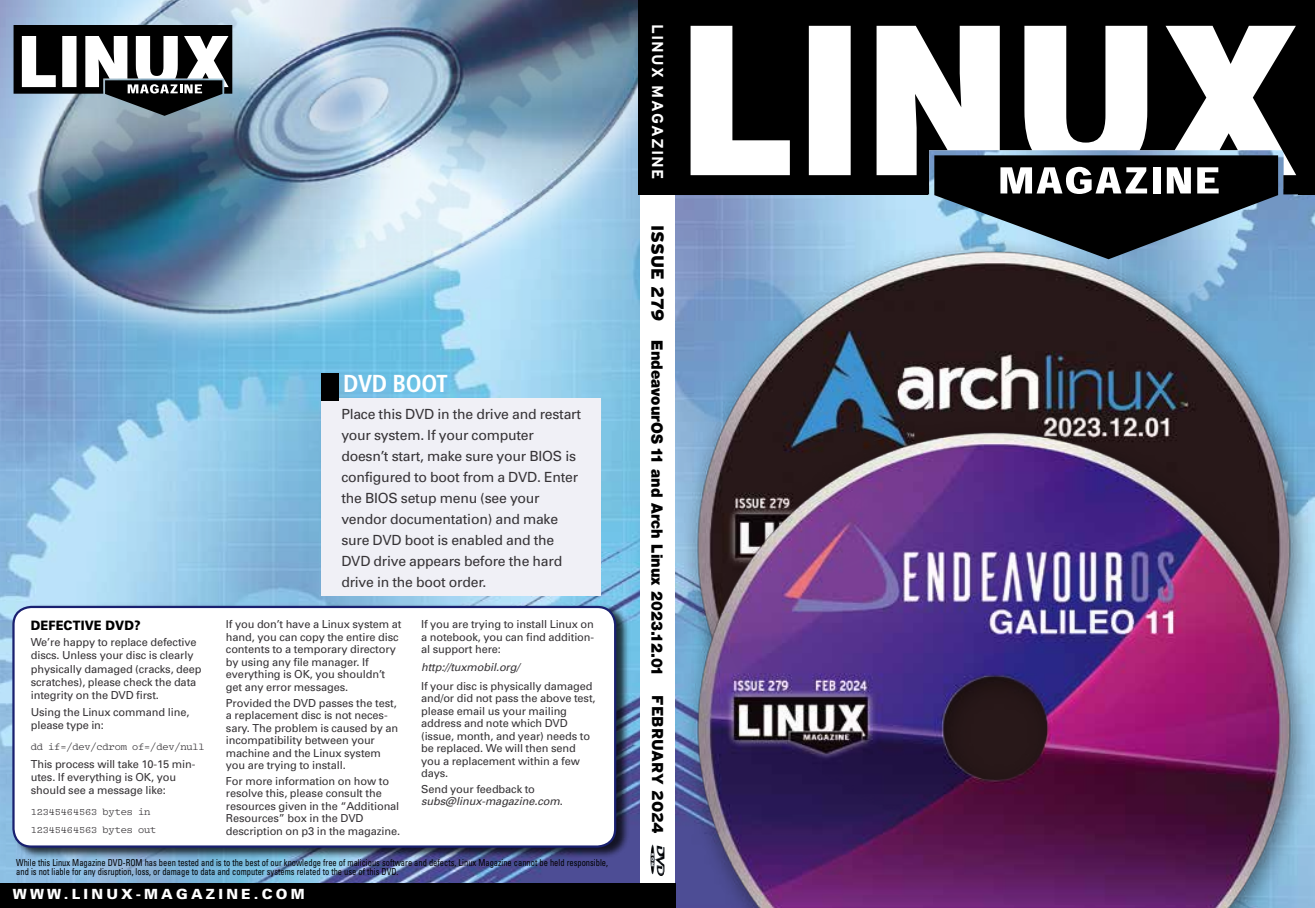
<style>
.page{position:relative;width:1315px;height:908px;background:#fff}
.page>*{position:absolute;margin:0;border:0;box-sizing:border-box;transform-origin:0 0}
.t1{font:700 condensed 24.5px "Frutiger";letter-spacing:-.01em;color:#fff}
.t2{font:900 15.75px "Helvetica Neue";color:#000;scale:.94 1}
.t3{font:700 15.75px "Interstate";letter-spacing:.08em;color:#fff}
.t4{font:900 15.75px "Interstate";letter-spacing:-.015em;color:#000}
.t5{font:14px/21px "Univers";letter-spacing:-.015em;color:#373437}
.t6{font:900 14px "Univers";letter-spacing:.23em;color:#fff}
.t7{font:900 12.95px "Univers";letter-spacing:.01em;color:#000;scale:.9 1}
.t8{font:11.03px/12.6px "Univers";letter-spacing:-.01em;color:#373437}
.t9{font:italic 11.03px/12.4px "Univers";letter-spacing:-.01em;color:#373437}
.t10{font:condensed 9.62px/8.8px "Univers";color:#000;scale:.88 1}
.t11{font:8.75px/18.2px "Fantabular MVB";letter-spacing:-.01em;color:#373437}
.s1{font-style:normal}
.s2{font-family:"Interstate";font-size:17.5px}
</style>
<div class="page">
<img style="left:0;top:354px;width:639px;height:529px">
<img style="left:0;top:0;width:676px;height:354px">
<img style="left:650px;top:844px;width:14px;height:32px">
<div style="left:0;top:883px;width:676px;height:25px;background:#000"></div>
<div style="left:13px;top:604px;width:617px;height:255px;background:#000;opacity:.75"></div>
<div style="left:13px;top:607px;width:602px;height:239px;background:#fff;border-radius:18px"></div>
<div style="left:12px;top:606px;width:604px;height:242px;border:2px solid #192070;border-radius:18px"></div>
<div style="left:1298px;top:0;width:17px;height:194px;background:#000"></div>
<div style="left:321px;top:398px;width:280px;height:197px;background:#f0f0f6"></div>
<div style="left:321px;top:373px;width:17px;height:28px;background:#000"></div>
<svg style="left:14px;top:26px;width:218px;height:90px"></svg>
<div style="left:639px;top:0;width:289px;height:194px;background:#000"></div>
<svg style="left:690px;top:0;width:608px;height:171px;fill:#000"></svg>
<svg style="left:934px;top:133px;width:344px;height:38px"></svg>
<img style="left:685px;top:171px;width:630px;height:180px">
<img style="left:683px;top:351px;width:632px;height:557px">
<h1 class="t1" style="left:343px;top:369px;width:106px">DVD Boot</h1>
<p class="t7" style="left:31px;top:617px;width:124px">DEFECTIVE DVD?</p>
<p class="t8" style="left:31px;top:635px;width:172px;line-height:13.3px">We’re happy to replace defective discs. Unless your disc is clearly physically damaged (cracks, deep scratches), please check the data integrity on the DVD first.</p>
<p class="t8" style="left:31px;top:705px;width:160px;line-height:13.3px">Using the Linux command line, please type in:</p>
<p class="t11" style="left:31px;top:737px;width:175px">dd if=/dev/cdrom of=/dev/null</p>
<p class="t8" style="left:31px;top:757px;width:166px;line-height:13.3px">This process will take 10-15 min&shy;utes. If everything is OK, you should see a message like:</p>
<p class="t11" style="left:31px;top:803px;width:127px">12345464563 bytes in<br>12345464563 bytes out</p>
<p class="t5" style="left:341px;top:403px;width:241px">Place this DVD in the drive and restart your system. If your computer doesn’t start, make sure your BIOS is configured to boot from a DVD. Enter the BIOS setup menu (see your vendor documentation) and make sure DVD boot is enabled and the<br>DVD drive appears before the hard drive in the boot order.</p>
<p class="t8" style="left:226px;top:618px;width:177px">If you don’t have a Linux system at hand, you can copy the entire disc contents to a temporary directory by using any file manager. If everything is OK, you shouldn’t get any error messages.</p>
<p class="t8" style="left:226px;top:696px;width:174px">Provided the DVD passes the test, a replacement disc is not neces&shy;sary. The problem is caused by an incompatibility between your machine and the Linux system you are trying to install.</p>
<p class="t8" style="left:226px;top:774px;width:176px">For more information on how to resolve this, please consult the resources given in the “Additional<br>Resources” box in the DVD description on p3 in the magazine.</p>
<p class="t8" style="left:421px;top:618px;width:175px;text-align:justify">If you are trying to install Linux on a notebook, you can find addition&shy;al support here:</p>
<p class="t9" style="left:421px;top:660px;width:100px">http://tuxmobil.org/</p>
<p class="t8" style="left:421px;top:679px;width:176px">If your disc is physically damaged and/or did not pass the above test, please email us your mailing address and note which DVD (issue, month, and year) needs to be replaced. We will then send you a replacement within a few days.</p>
<p class="t9" style="left:421px;top:782px;width:143px"><span class="s1">Send your feedback to </span>subs@linux‑magazine.com<span class="s1">.</span></p>
<p class="t10" style="left:16px;top:858px;width:674px">While this Linux Magazine DVD-ROM has been tested and is to the best of our knowledge free of malicious software and defects, Linux Magazine cannot be held responsible, and is not liable for any disruption, loss, or damage to data and computer systems related to the use of this DVD.</p>
<p class="t6" style="left:13px;top:886px;width:293px">WWW.LINUX-MAGAZIN E.COM</p>
<h2 class="t3" style="left:666px;top:24px;width:158px;rotate:90deg">Linux Magazine</h2>
<h2 class="t2" style="left:666px;top:225px;width:480px;rotate:90deg"><span class="s2">Issue 279</span> EndeavourOS 11 and Arch Linux 2023.12.01</h2>
<h2 class="t4" style="left:666px;top:695px;width:140px;rotate:90deg">February 2024</h2>
</div>
